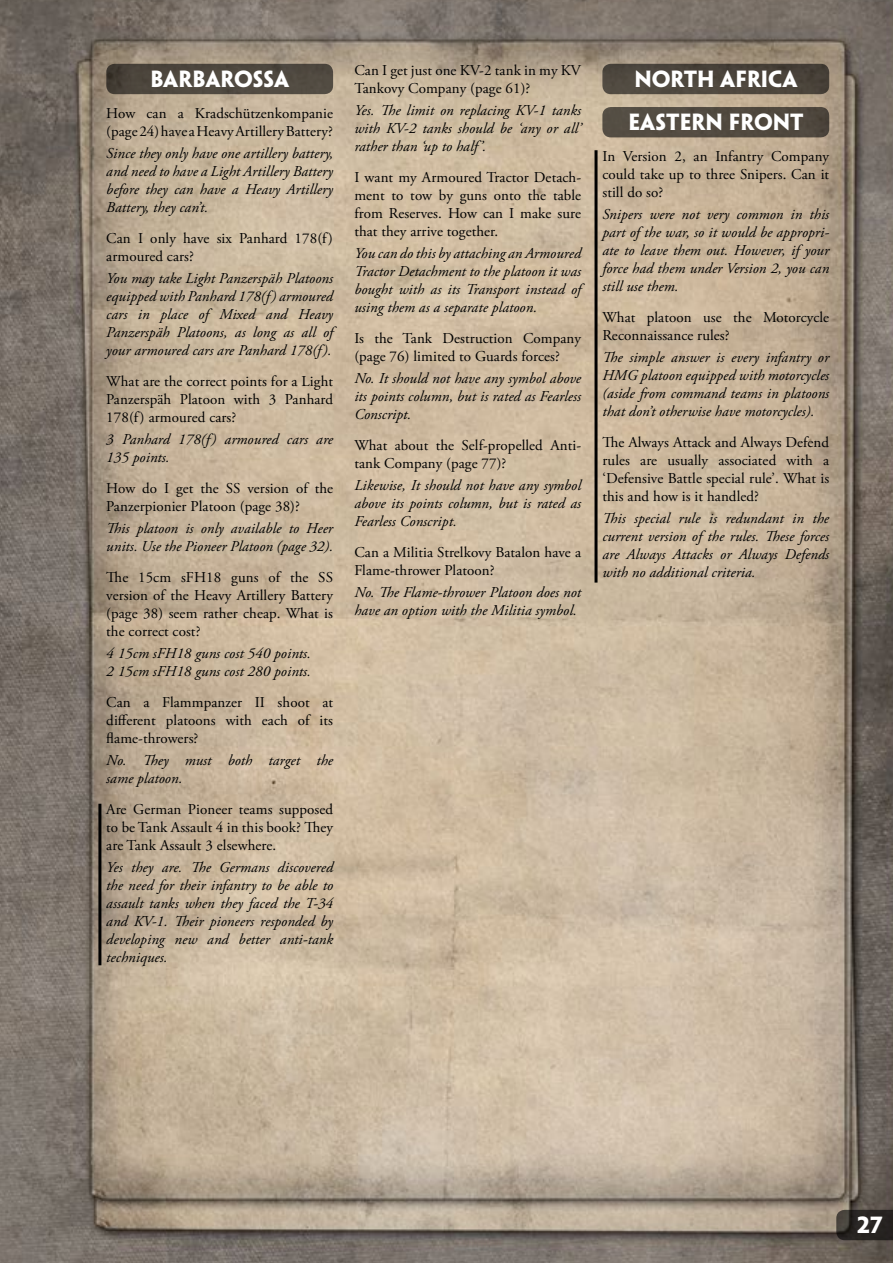
<style>
.page{position:relative;width:893px;height:1263px;background:#fff}
.page>*{position:absolute;margin:0;border:0;box-sizing:border-box;transform-origin:0 0}
.t1{font:700 21px/43.2px "Penumbra Flare Std";color:#fff}
.t2{font:italic 15px/18px "Adobe Garamond Pro";letter-spacing:.005em;color:#000;text-align:justify}
.t3{font:15px/18px "Adobe Garamond Pro";letter-spacing:.005em;color:#000}
</style>
<div class="page">
<img style="left:0;top:0;width:893px;height:1263px">
<svg style="left:836px;top:1210px;width:57px;height:30px;background:#2d2926"></svg>
<div style="left:602px;top:64px;width:227px;height:30px;background:#4c463c;border-radius:9px"></div>
<div style="left:602px;top:107px;width:227px;height:30px;background:#524b41;border-radius:9px"></div>
<div style="left:106px;top:64px;width:227px;height:30px;background:#4f483f;border-radius:9px"></div>
<hr style="left:98px;top:804px;width:3px;height:161px;background:#000">
<hr style="left:594px;top:150px;width:3px;height:433px;background:#000">
<h1 class="t1" style="left:150px;top:57px;width:141px">BARBAROSSA</h1>
<p class="t3" style="left:354px;top:61px;width:228px">Can I get just one KV-2 tank in my KV<br>Tankovy Company (page 61)?</p>
<p class="t2" style="left:354px;top:102px;width:228px">Yes. The limit on replacing KV-1 tanks with KV-2 tanks should be ‘any or all’ rather than ‘up to half’.</p>
<p class="t3" style="left:354px;top:168px;width:228px;text-align:justify">I want my Armoured Tractor Detach&shy;ment to tow by guns onto the table from Reserves. How can I make sure that they arrive together.</p>
<p class="t2" style="left:354px;top:245px;width:228px">You can do this by attaching an Armoured Tractor Detachment to the platoon it was bought with as its Transport instead of using them as a separate platoon.</p>
<p class="t3" style="left:354px;top:329px;width:228px">Is the Tank Destruction Company (page 76) limited to Guards forces?</p>
<p class="t2" style="left:354px;top:370px;width:228px">No. It should not have any symbol above its points column, but is rated as Fearless Conscript.</p>
<p class="t3" style="left:354px;top:436px;width:228px">What about the Self-propelled Anti&shy;tank Company (page 77)?</p>
<p class="t2" style="left:354px;top:477px;width:228px">Likewise, It should not have any symbol above its points column, but is rated as Fearless Conscript.</p>
<p class="t3" style="left:354px;top:543px;width:228px">Can a Militia Strelkovy Batalon have a<br>Flame-thrower Platoon?</p>
<p class="t2" style="left:354px;top:584px;width:228px">No. The Flame-thrower Platoon does not have an option with the Militia symbol.</p>
<p class="t3" style="left:106px;top:105px;width:228px">How can a Kradschützenkompanie (page 24) have a Heavy Artillery Battery?</p>
<p class="t2" style="left:106px;top:145px;width:228px">Since they only have one artillery battery, and need to have a Light Artillery Battery before they can have a Heavy Artillery Battery, they can’t.</p>
<p class="t3" style="left:106px;top:230px;width:228px">Can I only have six Panhard 178(f) armoured cars?</p>
<p class="t2" style="left:106px;top:270px;width:228px">You may take Light Panzerspäh Platoons equipped with Panhard 178(f) armoured cars in place of Mixed and Heavy Panzerspäh Platoons, as long as all of your armoured cars are Panhard 178(f).</p>
<p class="t3" style="left:106px;top:373px;width:228px;text-align:justify">What are the correct points for a Light Panzerspäh Platoon with 3 Panhard 178(f) armoured cars?</p>
<p class="t2" style="left:106px;top:431px;width:228px">3 Panhard 178(f) armoured cars are<br>135 points.</p>
<p class="t3" style="left:106px;top:480px;width:228px">How do I get the SS version of the<br>Panzerpionier Platoon (page 38)?</p>
<p class="t2" style="left:106px;top:520px;width:228px">This platoon is only available to Heer units. Use the Pioneer Platoon (page 32).</p>
<p class="t3" style="left:106px;top:569px;width:228px;text-align:justify">The 15cm sFH18 guns of the SS version of the Heavy Artillery Battery (page 38) seem rather cheap. What is the correct cost?</p>
<p class="t2" style="left:106px;top:645px;width:206px">4 15cm sFH18 guns cost 540 points.<br>2 15cm sFH18 guns cost 280 points.</p>
<p class="t3" style="left:106px;top:694px;width:228px;text-align:justify">Can a Flammpanzer II shoot at different platoons with each of its flame-throwers?</p>
<p class="t2" style="left:106px;top:752px;width:228px">No. They must both target the same platoon.</p>
<p class="t3" style="left:106px;top:801px;width:228px;text-align:justify">Are German Pioneer teams supposed to be Tank Assault 4 in this book? They are Tank Assault 3 elsewhere.</p>
<p class="t2" style="left:106px;top:859px;width:228px">Yes they are. The Germans discovered the need for their infantry to be able to assault tanks when they faced the T-34 and KV-1. Their pioneers responded by developing new and better anti-tank techniques.</p>
<h1 class="t1" style="left:628px;top:57px;width:177px">NORTH AFRICA<br>EASTERN FRONT</h1>
<p class="t3" style="left:602px;top:148px;width:228px;text-align:justify">In Version 2, an Infantry Company could take up to three Snipers. Can it still do so?</p>
<p class="t2" style="left:602px;top:206px;width:228px">Snipers were not very common in this part of the war, so it would be appropri&shy;ate to leave them out. However, if your force had them under Version 2, you can still use them.</p>
<p class="t3" style="left:602px;top:309px;width:228px">What platoon use the Motorcycle<br>Reconnaissance rules?</p>
<p class="t2" style="left:602px;top:349px;width:228px">The simple answer is every infantry or HMG platoon equipped with motorcycles (aside from command teams in platoons that don’t otherwise have motorcycles).</p>
<p class="t3" style="left:602px;top:434px;width:228px;text-align:justify">The Always Attack and Always Defend rules are usually associated with a ‘Defensive Battle special rule’. What is this and how is it handled?</p>
<p class="t2" style="left:602px;top:510px;width:228px">This special rule is redundant in the current version of the rules. These forces are Always Attacks or Always Defends with no additional criteria.</p>
<h1 class="t1" style="left:857px;top:1203px;width:27px">27</h1>
</div>
